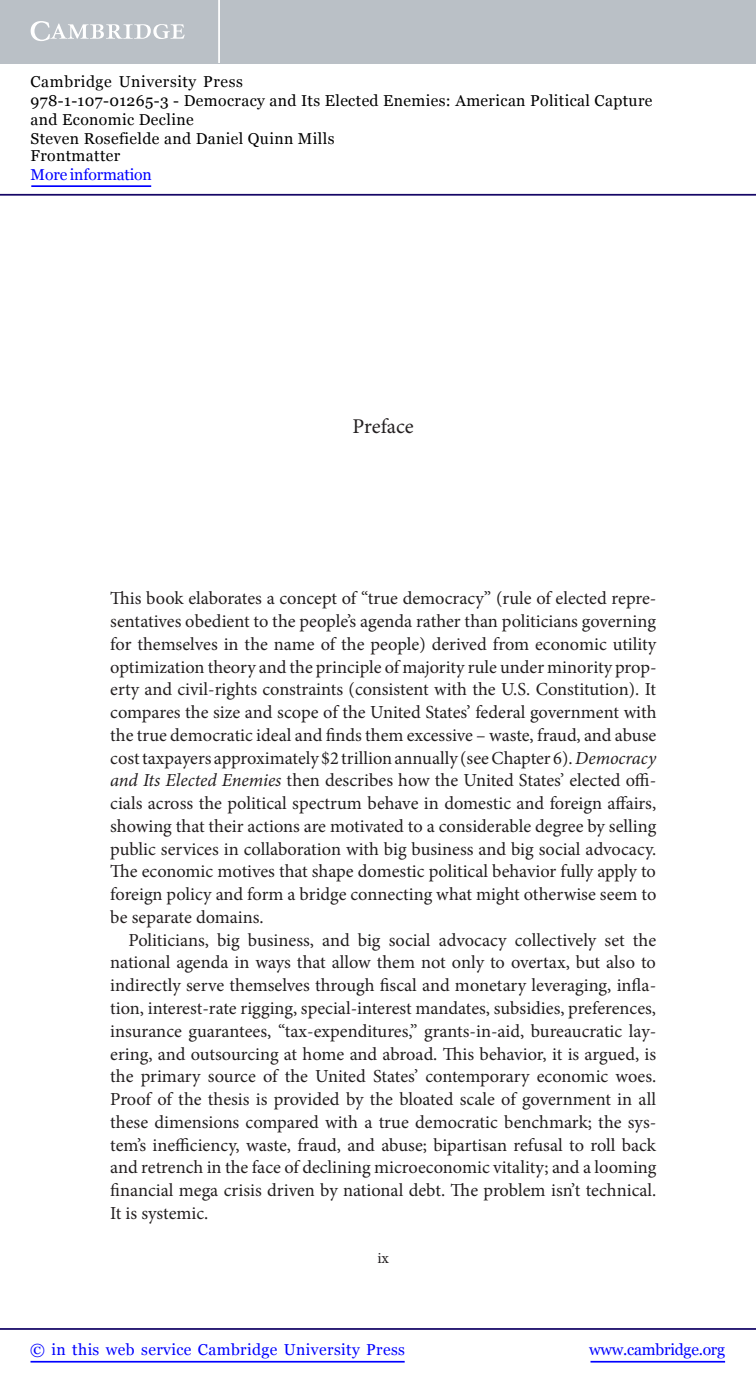
<style>
.page{position:relative;width:756px;height:1388px;background:#fff}
.page>*{position:absolute;margin:0;border:0;box-sizing:border-box;transform-origin:0 0}
.t1{font:21px "Minion Pro";color:#231f20}
.t2{font:18.38px/22.8px "Minion Pro";color:#231f20;text-align:justify}
.t3{font:15.75px/18.6px "Georgia";letter-spacing:.025em;color:#000}
.t4{font:15.75px "Georgia";letter-spacing:.025em;color:#00f}
.t5{font:15.75px "Georgia";letter-spacing:-.015em;color:#00f}
.t6{font:15.75px "Georgia";letter-spacing:-.01em;color:#00f}
.t7{font:15.75px "Minion Pro";color:#231f20}
.s1{font-style:italic}
</style>
<div class="page">
<hr style="left:591px;top:1361px;width:134px;height:1px;background:#00f">
<hr style="left:0;top:1328px;width:756px;height:2px;background:#150666">
<hr style="left:31px;top:1361px;width:374px;height:1px;background:#00f">
<div style="left:0;top:0;width:756px;height:63px;background:#bac0c6"></div>
<svg style="left:31px;top:21px;width:154px;height:20px"></svg>
<hr style="left:218px;top:0;width:2px;height:63px;background:#fff">
<hr style="left:0;top:194px;width:756px;height:2px;background:#150666">
<hr style="left:31px;top:185px;width:120px;height:2px;background:#00f">
<p class="t3" style="left:31px;top:72px;width:623px">Cambridge University Press<br>978-1-107-01265-3 - Democracy and Its Elected Enemies: American Political Capture and Economic Decline<br>Steven Rosefielde and Daniel Quinn Mills<br>Frontmatter</p>
<p class="t6" style="left:31px;top:166px;width:123px">More information</p>
<p class="t1" style="left:353px;top:418px;width:63px">Preface</p>
<p class="t2" style="left:110px;top:589px;width:548px">This book elaborates a concept of “true democracy” (rule of elected repre&shy;sentatives obedient to the people’s agenda rather than politicians governing for themselves in the name of the people) derived from economic utility optimization theory and the principle of majority rule under minority prop&shy;erty and civil-rights constraints (consistent with the U.S. Constitution). It compares the size and scope of the United States’ federal government with the true democratic ideal and finds them excessive – waste, fraud, and abuse cost taxpayers approximately $2 trillion annually (see Chapter 6 ). <span class="s1">Democracy and Its Elected Enemies</span> then describes how the United States’ elected offi&shy;cials across the political spectrum behave in domestic and foreign affairs, showing that their actions are motivated to a considerable degree by selling public services in collaboration with big business and big social advocacy.<br>The economic motives that shape domestic political behavior fully apply to foreign policy and form a bridge connecting what might otherwise seem to be separate domains.</p>
<p class="t2" style="left:110px;top:930px;width:548px;text-indent:18px">Politicians, big business, and big social advocacy collectively set the national agenda in ways that allow them not only to overtax, but also to indirectly serve themselves through fiscal and monetary leveraging, infla&shy;tion, interest-rate rigging, special-interest mandates, subsidies, preferences, insurance guarantees, “tax-expenditures,” grants-in-aid, bureaucratic lay&shy;ering, and outsourcing at home and abroad. This behavior, it is argued, is the primary source of the United States’ contemporary economic woes.<br>Proof of the thesis is provided by the bloated scale of government in all these dimensions compared with a true democratic benchmark; the sys&shy;tem’s inefficiency, waste, fraud, and abuse; bipartisan refusal to roll back and retrench in the face of declining microeconomic vitality; and a looming financial mega crisis driven by national debt. The problem isn’t technical.<br>It is systemic.</p>
<p class="t7" style="left:377px;top:1251px;width:13px">ix</p>
<p class="t4" style="left:30px;top:1340px;width:376px">© in this web service Cambridge University Press</p>
<p class="t5" style="left:589px;top:1340px;width:137px">www.cambridge.org</p>
</div>
